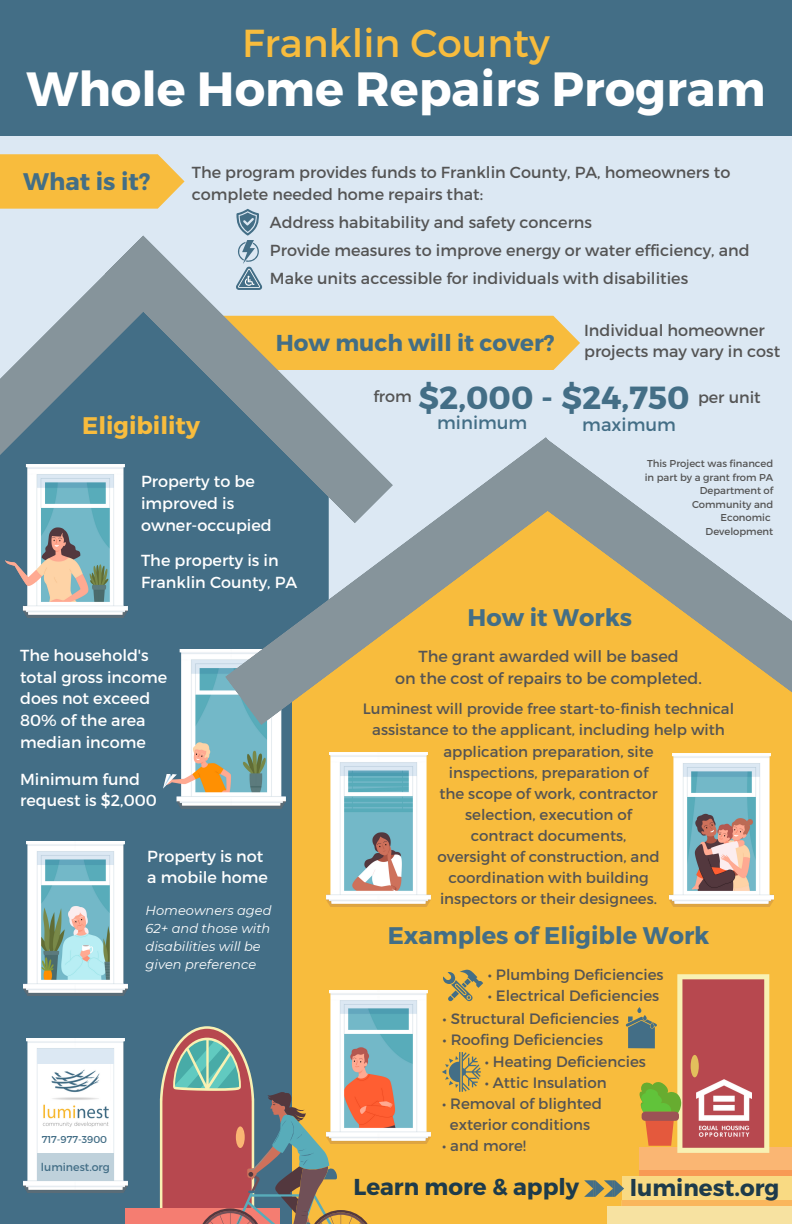
<style>
.page{position:relative;width:792px;height:1224px;background:#dce8f3}
.page>*{position:absolute;margin:0;border:0;box-sizing:border-box;transform-origin:0 0}
.t1{font:700 48px "Montserrat";color:#fff}
.t2{font:39px "Montserrat";color:#f8bc3d}
.t3{font:700 32px "Montserrat";color:#436e86}
.t4{font:700 24px "Montserrat";color:#436e86}
.t5{font:700 24px "Montserrat";color:#f8bc3d}
.t6{font:700 23px "Montserrat";color:#1e3b4b}
.t7{font:700 23px "Montserrat";color:#436e86}
.t8{font:18px "Montserrat";color:#436e86}
.t9{font:16px/21.8px "Montserrat";color:#545454}
.t10{font:16px/21.8px "Montserrat";color:#fff}
.t11{font:15px/21px "Montserrat";color:#545454;text-align:center}
.t12{font:italic 13px/18px "Montserrat";color:#fff}
.t13{font:11px "Montserrat";color:#436e86}
.t14{font:10px/13.5px "Montserrat";color:#545454;text-align:right}
.t15{font:10px "Montserrat";color:#436e86}
</style>
<div class="page">
<div style="left:0;top:524px;width:292px;height:700px;background:#436e86"></div>
<img style="left:23px;top:1039px;width:104px;height:153px">
<div style="left:40px;top:1053px;width:70px;height:126px;background:#fff"></div>
<div style="left:292px;top:705px;width:500px;height:519px;background:#f8bc3d"></div>
<svg style="left:393px;top:316px;width:187px;height:54px;background:#f6bf49"></svg>
<svg style="left:139px;top:235px;width:254px;height:289px"></svg>
<svg style="left:0;top:240px;width:177px;height:288px"></svg>
<svg style="left:582px;top:465px;width:210px;height:240px"></svg>
<img style="left:23px;top:841px;width:104px;height:154px">
<img style="left:164px;top:649px;width:121px;height:160px">
<svg style="left:225px;top:437px;width:357px;height:288px;background:#afa882"></svg>
<svg style="left:0;top:154px;width:185px;height:55px;background:#f5bf4c"></svg>
<svg style="left:236px;top:209px;width:26px;height:81px"></svg>
<img style="left:6px;top:464px;width:121px;height:153px">
<img style="left:669px;top:754px;width:104px;height:153px">
<img style="left:326px;top:752px;width:104px;height:154px">
<img style="left:326px;top:990px;width:104px;height:154px">
<img style="left:51px;top:1069px;width:49px;height:31px">
<img style="left:39px;top:1102px;width:73px;height:31px">
<div style="left:37px;top:1153px;width:76px;height:28px;background:#bfd1db"></div>
<div style="left:37px;top:1049px;width:77px;height:15px;background:#dce8f3"></div>
<div style="left:0;top:0;width:792px;height:136px;background:#436e86"></div>
<div style="left:639px;top:1147px;width:153px;height:30px;background:#fab673"></div>
<div style="left:639px;top:1170px;width:153px;height:6px;background:#f89a54"></div>
<div style="left:622px;top:1176px;width:170px;height:30px;background:#f9da83"></div>
<div style="left:125px;top:1209px;width:155px;height:15px;background:#f57d71"></div>
<svg style="left:160px;top:1026px;width:214px;height:198px;background:#aa866f"></svg>
<svg style="left:626px;top:974px;width:143px;height:179px;background:#ca8456"></svg>
<svg style="left:443px;top:968px;width:40px;height:33px"></svg>
<svg style="left:584px;top:1180px;width:208px;height:44px"></svg>
<svg style="left:442px;top:1052px;width:39px;height:40px;background:#baa155"></svg>
<img style="left:696px;top:1079px;width:56px;height:57px">
<p class="t2" style="left:242px;top:18px;width:309px">Franklin County</p>
<p class="t1" style="left:27px;top:58px;width:740px">Whole Home Repairs Program</p>
<p class="t4" style="left:23px;top:166px;width:129px">What is it?</p>
<p class="t9" style="left:192px;top:160px;width:540px">The program provides funds to Franklin County, PA, homeowners to complete needed home repairs that:</p>
<p class="t9" style="left:270px;top:211px;width:324px">Address habitability and safety concerns</p>
<p class="t9" style="left:270px;top:239px;width:481px">Provide measures to improve energy or water efficiency, and</p>
<p class="t9" style="left:270px;top:266px;width:420px">Make units accessible for individuals with disabilities</p>
<p class="t7" style="left:276px;top:328px;width:281px">How much will it cover?</p>
<p class="t9" style="left:584px;top:318px;width:198px">Individual homeowner projects may vary in cost</p>
<p class="t9" style="left:373px;top:385px;width:40px">from</p>
<p class="t3" style="left:419px;top:377px;width:273px">$2,000 - $24,750</p>
<p class="t8" style="left:437px;top:411px;width:92px">minimum</p>
<p class="t8" style="left:582px;top:413px;width:95px">maximum</p>
<p class="t9" style="left:698px;top:386px;width:64px">per unit</p>
<p class="t5" style="left:82px;top:410px;width:119px">Eligibility</p>
<p class="t10" style="left:141px;top:470px;width:132px">Property to be improved is owner-occupied</p>
<p class="t10" style="left:141px;top:548px;width:158px">The property is in<br>Franklin County, PA</p>
<p class="t14" style="left:645px;top:456px;width:130px">This Project was financed in part by a grant from PA<br>Department of<br>Community and<br>Economic</p>
<p class="t14" style="left:706px;top:524px;width:69px">Development</p>
<p class="t10" style="left:20px;top:643px;width:149px">The household's total gross income does not exceed<br>80% of the area median income</p>
<p class="t10" style="left:20px;top:767px;width:138px">Minimum fund request is $2,000</p>
<p class="t10" style="left:147px;top:844px;width:122px">Property is not a mobile home</p>
<p class="t12" style="left:146px;top:901px;width:127px">Homeowners aged<br>62+ and those with disabilities will be given preference</p>
<p class="t15" style="left:42px;top:1133px;width:67px">717-977-3900</p>
<p class="t13" style="left:41px;top:1160px;width:71px">luminest.org</p>
<p class="t4" style="left:468px;top:602px;width:166px">How it Works</p>
<p class="t9" style="left:418px;top:645px;width:262px">The grant awarded will be based</p>
<p class="t9" style="left:395px;top:667px;width:308px">on the cost of repairs to be completed.</p>
<p class="t11" style="left:363px;top:697px;width:373px">Luminest will provide free start-to-finish technical assistance to the applicant, including help with</p>
<p class="t11" style="left:437px;top:741px;width:224px">application preparation, site inspections, preparation of the scope of work, contractor selection, execution of contract documents, oversight of construction, and coordination with building inspectors or their designees.</p>
<p class="t4" style="left:388px;top:919px;width:323px">Examples of Eligible Work</p>
<p class="t11" style="left:488px;top:964px;width:177px">• Plumbing Deficiencies</p>
<p class="t11" style="left:488px;top:985px;width:173px">• Electrical Deficiencies</p>
<p class="t11" style="left:443px;top:1007px;width:178px">• Structural Deficiencies</p>
<p class="t11" style="left:443px;top:1028px;width:162px">• Roofing Deficiencies</p>
<p class="t11" style="left:485px;top:1050px;width:163px">• Heating Deficiencies</p>
<p class="t11" style="left:485px;top:1071px;width:124px">• Attic Insulation</p>
<p class="t11" style="left:442px;top:1092px;width:161px">• Removal of blighted</p>
<p class="t11" style="left:450px;top:1113px;width:142px">exterior conditions</p>
<p class="t11" style="left:442px;top:1134px;width:85px">• and more!</p>
<p class="t6" style="left:353px;top:1172px;width:227px">Learn more &amp; apply</p>
<p class="t6" style="left:630px;top:1173px;width:151px">luminest.org</p>
</div>
